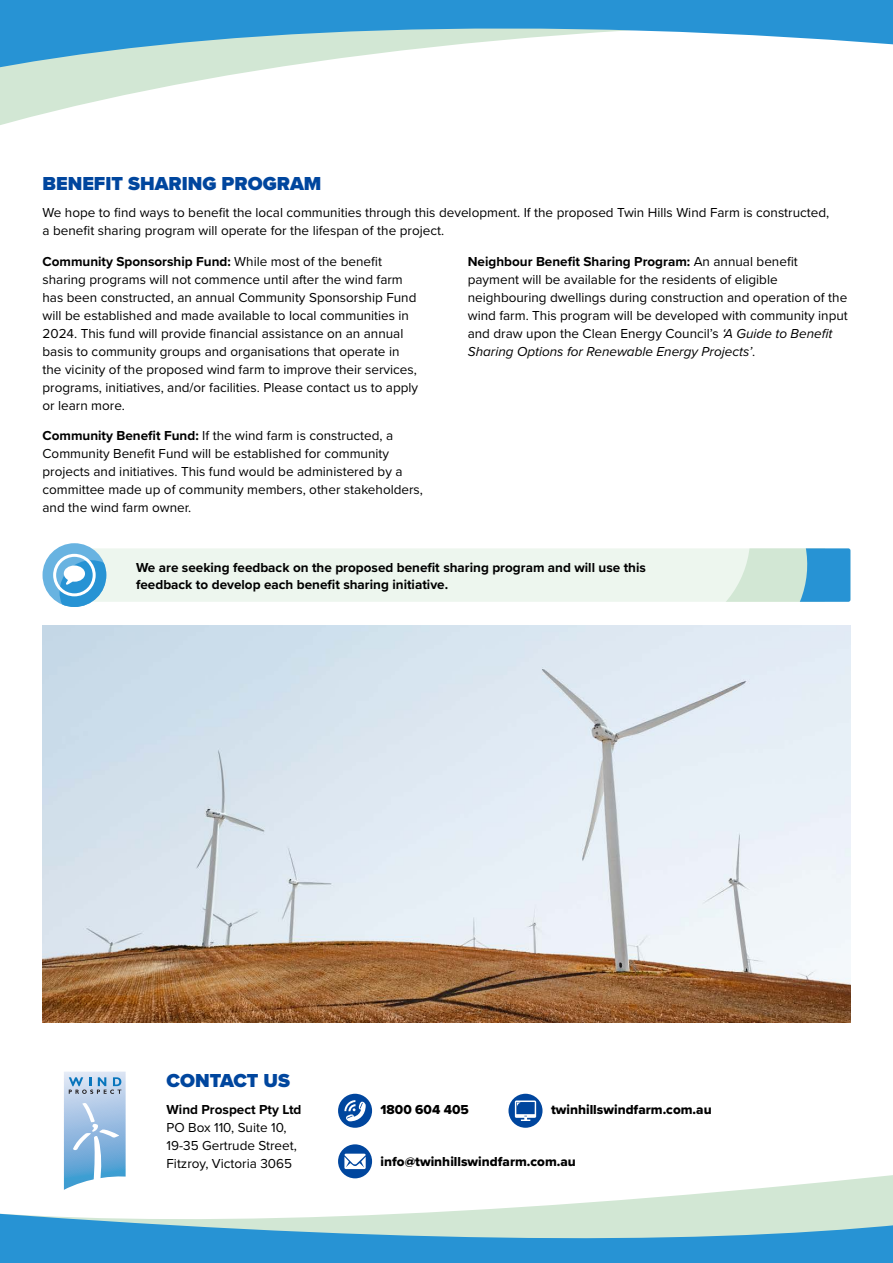
<style>
.page{position:relative;width:893px;height:1263px;background:#fff}
.page>*{position:absolute;margin:0;border:0;box-sizing:border-box;transform-origin:0 0}
.t1{font:900 19.5px "Proxima Nova";color:#00469e}
.t2{font:13.5px/18px "Proxima Nova";color:#000}
.t3{font:700 13.5px/16.5px "Proxima Nova";color:#000}
.t4{font:13.5px "Proxima Nova Extrabld";color:#000}
.s1{font-weight:700}
.s2{font-style:italic}
</style>
<div class="page">
<svg style="left:64px;top:1072px;width:62px;height:97px"></svg>
<svg style="left:0;top:73px;width:241px;height:52px"></svg>
<svg style="left:0;top:0;width:893px;height:73px;fill:#2793d4"></svg>
<svg style="left:63px;top:1169px;width:830px;height:41px"></svg>
<svg style="left:0;top:1210px;width:893px;height:53px;fill:#2793d4"></svg>
<img style="left:43px;top:625px;width:807px;height:397px">
<div style="left:338px;top:1094px;width:34px;height:34px;background:#00469e;border-radius:50%"></div>
<svg style="left:344px;top:1100px;width:22px;height:21px"></svg>
<div style="left:338px;top:1144px;width:34px;height:34px;background:#00469e;border-radius:50%"></div>
<svg style="left:344px;top:1154px;width:22px;height:15px"></svg>
<div style="left:508px;top:1094px;width:34px;height:34px;background:#00469e;border-radius:50%"></div>
<svg style="left:515px;top:1100px;width:21px;height:21px"></svg>
<div style="left:74px;top:548px;width:776px;height:54px;background:#edf6ee;border-radius:2px"></div>
<svg style="left:726px;top:548px;width:124px;height:54px"></svg>
<div style="left:43px;top:543px;width:63px;height:64px;background:#68b3e1;border-radius:50%"></div>
<div style="left:53px;top:554px;width:43px;height:42px;border:3px solid #fff;border-radius:50%"></div>
<svg style="left:60px;top:560px;width:46px;height:47px"></svg>
<h1 class="t1" style="left:43px;top:176px;width:280px">BENEFIT SHARING PROGRAM</h1>
<p class="t2" style="left:43px;top:204px;width:788px">We hope to find ways to benefit the local communities through this development. If the proposed Twin Hills Wind Farm is constructed, a benefit sharing program will operate for the lifespan of the project.</p>
<p class="t2" style="left:43px;top:253px;width:377px"><span class="s1">Community Sponsorship Fund:</span> While most of the benefit sharing programs will not commence until after the wind farm has been constructed, an annual Community Sponsorship Fund will be established and made available to local communities in 2024. This fund will provide financial assistance on an annual basis to community groups and organisations that operate in the vicinity of the proposed wind farm to improve their services, programs, initiatives, and/or facilities. Please contact us to apply or learn more.</p>
<p class="t2" style="left:43px;top:427px;width:382px"><span class="s1">Community Benefit Fund:</span> If the wind farm is constructed, a Community Benefit Fund will be established for community projects and initiatives. This fund would be administered by a committee made up of community members, other stakeholders, and the wind farm owner.</p>
<p class="t2" style="left:468px;top:253px;width:382px"><span class="s1">Neighbour Benefit Sharing Program:</span> An annual benefit payment will be available for the residents of eligible neighbouring dwellings during construction and operation of the wind farm. This program will be developed with community input and draw upon the Clean Energy Council’s <span class="s2">‘A Guide to Benefit Sharing Options for Renewable Energy Projects’</span>.</p>
<p class="t3" style="left:136px;top:560px;width:511px">We are seeking feedback on the proposed benefit sharing program and will use this feedback to develop each benefit sharing initiative.</p>
<h1 class="t1" style="left:167px;top:1072px;width:125px">CONTACT US</h1>
<p class="t3" style="left:167px;top:1101px;width:136px">Wind Prospect Pty Ltd</p>
<p class="t2" style="left:167px;top:1119px;width:132px">PO Box 110, Suite 10,<br>19-35 Gertrude Street,<br>Fitzroy, Victoria 3065</p>
<p class="t4" style="left:381px;top:1104px;width:90px">1800 604 405</p>
<p class="t4" style="left:551px;top:1104px;width:162px">twinhillswindfarm.com.au</p>
<p class="t4" style="left:381px;top:1155px;width:197px">info@twinhillswindfarm.com.au</p>
</div>
